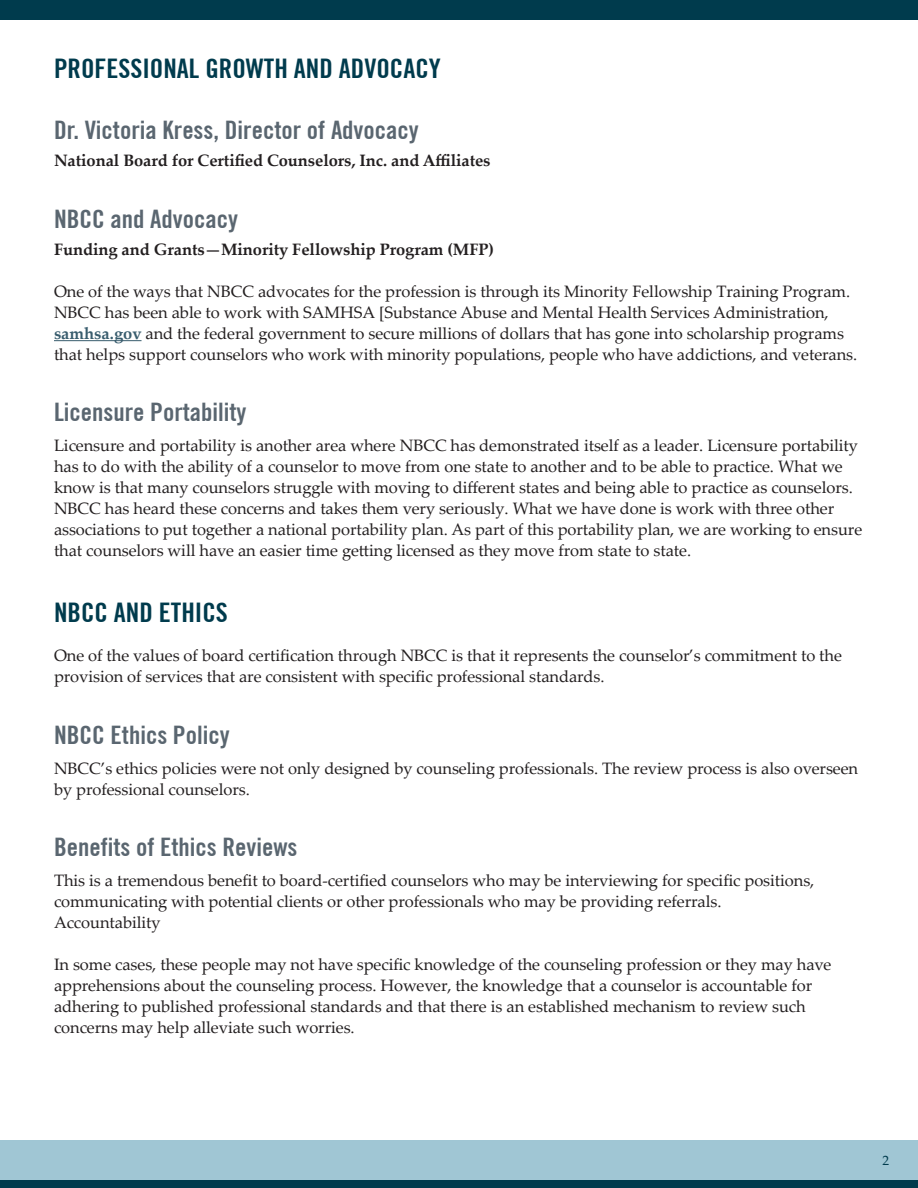
<style>
.page{position:relative;width:918px;height:1188px;background:#fff}
.page>*{position:absolute;margin:0;border:0;box-sizing:border-box;transform-origin:0 0}
.t1{font:700 condensed 27px "Trade Gothic No.20";color:#003b4d}
.t2{font:700 condensed 25.5px "Trade Gothic No.20";color:#5a6670}
.t3{font:16.5px/21px "Palatino Linotype";letter-spacing:-.005em;color:#231f20}
.t4{font:700 16.5px "Palatino Linotype";letter-spacing:-.005em;color:#231f20}
.t5{font:13.5px "Palatino Linotype";color:#003b4d}
.s1{font-weight:700;color:#395d6e}
</style>
<div class="page">
<div style="left:0;top:0;width:918px;height:20px;background:#003b4d"></div>
<div style="left:0;top:1140px;width:918px;height:48px;background:#a0c6d4"></div>
<div style="left:0;top:1180px;width:918px;height:8px;background:#003b4d"></div>
<hr style="left:54px;top:340px;width:88px;height:1px;background:#395d6e">
<p class="t1" style="left:54px;top:52px;width:388px">PROFESSIONAL GROWTH AND ADVOCACY</p>
<p class="t2" style="left:54px;top:115px;width:366px">Dr. Victoria Kress, Director of Advocacy</p>
<p class="t4" style="left:54px;top:149px;width:438px">National Board for Certified Counselors, Inc. and Affiliates</p>
<p class="t2" style="left:54px;top:203px;width:186px">NBCC and Advocacy</p>
<p class="t4" style="left:54px;top:238px;width:441px">Funding and Grants—Minority Fellowship Program (MFP)</p>
<p class="t3" style="left:54px;top:280px;width:805px">One of the ways that NBCC advocates for the profession is through its Minority Fellowship Training Program.<br>NBCC has been able to work with SAMHSA [Substance Abuse and Mental Health Services Administration, <span class="s1">samhsa.gov</span> and the federal government to secure millions of dollars that has gone into scholarship programs that helps support counselors who work with minority populations, people who have addictions, and veterans.</p>
<p class="t2" style="left:54px;top:397px;width:194px">Licensure Portability</p>
<p class="t3" style="left:54px;top:435px;width:810px">Licensure and portability is another area where NBCC has demonstrated itself as a leader. Licensure portability has to do with the ability of a counselor to move from one state to another and to be able to practice. What we know is that many counselors struggle with moving to different states and being able to practice as counselors.<br>NBCC has heard these concerns and takes them very seriously. What we have done is work with three other associations to put together a national portability plan. As part of this portability plan, we are working to ensure that counselors will have an easier time getting licensed as they move from state to state.</p>
<p class="t1" style="left:54px;top:596px;width:175px">NBCC AND ETHICS</p>
<p class="t3" style="left:54px;top:645px;width:790px">One of the values of board certification through NBCC is that it represents the counselor’s commitment to the provision of services that are consistent with specific professional standards.</p>
<p class="t2" style="left:54px;top:719px;width:177px">NBCC Ethics Policy</p>
<p class="t3" style="left:54px;top:757px;width:806px">NBCC’s ethics policies were not only designed by counseling professionals. The review process is also overseen by professional counselors.</p>
<p class="t2" style="left:54px;top:832px;width:245px">Benefits of Ethics Reviews</p>
<p class="t3" style="left:54px;top:870px;width:762px">This is a tremendous benefit to board-certified counselors who may be interviewing for specific positions, communicating with potential clients or other professionals who may be providing referrals.</p>
<p class="t3" style="left:54px;top:912px;width:108px">Accountability</p>
<p class="t3" style="left:54px;top:954px;width:779px">In some cases, these people may not have specific knowledge of the counseling profession or they may have apprehensions about the counseling process. However, the knowledge that a counselor is accountable for adhering to published professional standards and that there is an established mechanism to review such concerns may help alleviate such worries.</p>
<p class="t5" style="left:882px;top:1151px;width:8px">2</p>
</div>
